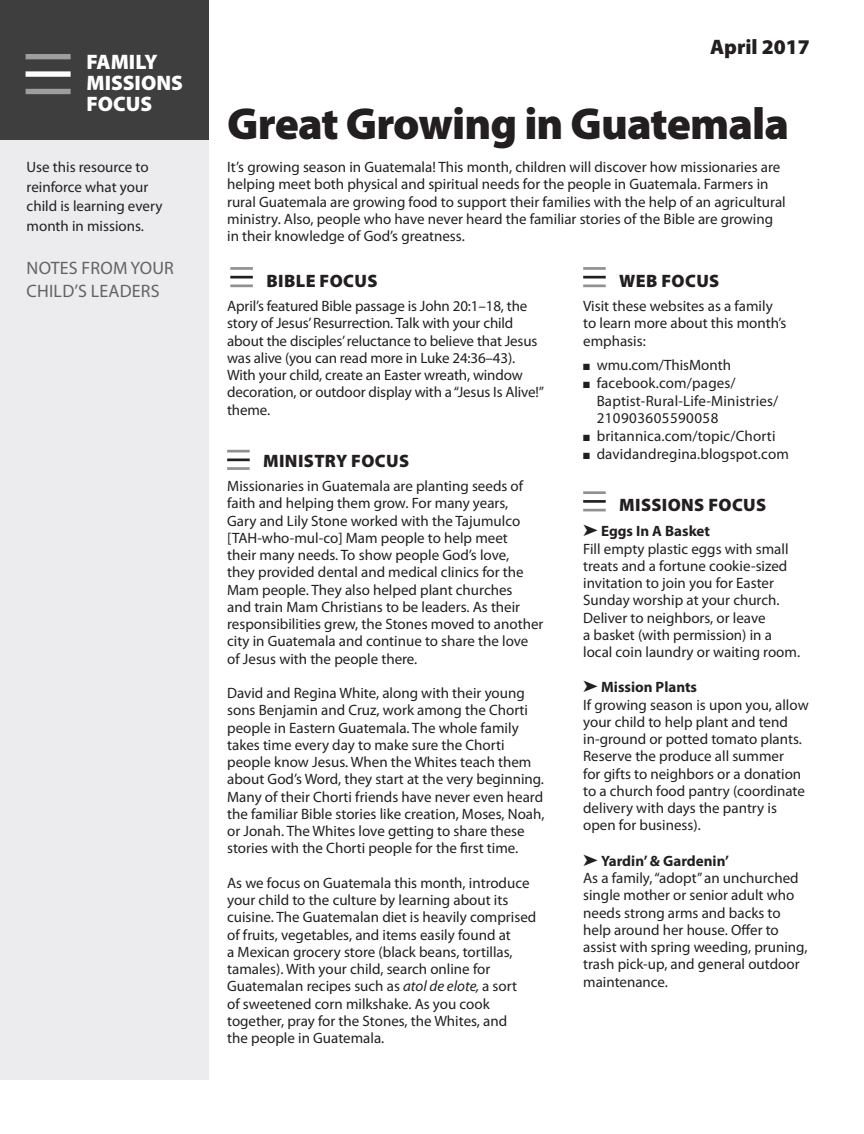
<style>
.page{position:relative;width:864px;height:1134px;background:#fff}
.page>*{position:absolute;margin:0;border:0;box-sizing:border-box;transform-origin:0 0}
.t1{font:900 45px "Myriad Pro";letter-spacing:-.02em;color:#231f20}
.t2{font:900 21px "Myriad Pro";color:#fff}
.t3{font:900 21px "Myriad Pro";color:#231f20}
.Default_wrd_1{font:900 18px "Myriad Pro";letter-spacing:.02em;color:#231f20}
.t4{font:18px/22.5px "Myriad Pro";letter-spacing:.01em;color:#636366}
.t5{font:15px/17.2px "Myriad Pro";color:#231f20}
.t6{font:700 15px "Myriad Pro";color:#231f20}
.s1{font-style:italic}
</style>
<div class="page">
<hr style="left:230px;top:267px;width:23px;height:3px;background:#231f20">
<hr style="left:230px;top:276px;width:23px;height:2px;background:#231f20">
<hr style="left:230px;top:285px;width:23px;height:2px;background:#231f20">
<hr style="left:227px;top:450px;width:23px;height:2px;background:#231f20">
<hr style="left:227px;top:459px;width:23px;height:2px;background:#231f20">
<hr style="left:227px;top:467px;width:23px;height:3px;background:#231f20">
<div style="left:0;top:139px;width:209px;height:941px;background:#ececee"></div>
<div style="left:0;top:0;width:209px;height:139px;background:#3e3e3f"></div>
<div style="left:26px;top:54px;width:45px;height:5px;background:#9e9e9e"></div>
<div style="left:26px;top:71px;width:45px;height:6px;background:#fff"></div>
<div style="left:26px;top:89px;width:45px;height:5px;background:#9e9e9e"></div>
<hr style="left:583px;top:267px;width:23px;height:3px;background:#231f20">
<hr style="left:583px;top:276px;width:23px;height:2px;background:#231f20">
<hr style="left:583px;top:285px;width:23px;height:2px;background:#231f20">
<hr style="left:583px;top:491px;width:23px;height:3px;background:#231f20">
<hr style="left:583px;top:500px;width:23px;height:3px;background:#231f20">
<hr style="left:583px;top:509px;width:23px;height:2px;background:#231f20">
<p class="t2" style="left:87px;top:48px;width:73px">FAMILY</p>
<p class="t2" style="left:87px;top:69px;width:98px">MISSIONS</p>
<p class="t2" style="left:87px;top:90px;width:67px">FOCUS</p>
<p class="t5" style="left:27px;top:157px;width:137px;line-height:19.5px">Use this resource to reinforce what your child is learning every month in missions.</p>
<p class="t4" style="left:27px;top:257px;width:149px">NOTES FROM YOUR<br>CHILD’S LEADERS</p>
<p class="t3" style="left:710px;top:33px;width:101px">April 2017</p>
<p class="t1" style="left:227px;top:94px;width:563px">Great Growing in Guatemala</p>
<p class="t5" style="left:227px;top:158px;width:560px">It’s growing season in Guatemala! This month, children will discover how missionaries are helping meet both physical and spiritual needs for the people in Guatemala. Farmers in rural Guatemala are growing food to support their families with the help of an agricultural ministry. Also, people who have never heard the familiar stories of the Bible are growing in their knowledge of God’s greatness.</p>
<p class="Default_wrd_1" style="left:267px;top:269px;width:112px">BIBLE FOCUS</p>
<p class="t5" style="left:227px;top:297px;width:318px">April’s featured Bible passage is John 20:1–18, the story of Jesus’ Resurrection. Talk with your child about the disciples’ reluctance to believe that Jesus was alive (you can read more in Luke 24:36–43).<br>With your child, create an Easter wreath, window decoration, or outdoor display with a “Jesus Is Alive!” theme.</p>
<p class="Default_wrd_1" style="left:263px;top:449px;width:147px">MINISTRY FOCUS</p>
<p class="t5" style="left:227px;top:477px;width:318px">Missionaries in Guatemala are planting seeds of faith and helping them grow. For many years,<br>Gary and Lily Stone worked with the Tajumulco [TAH-who-mul-co] Mam people to help meet<br>their many needs. To show people God’s love,<br>they provided dental and medical clinics for the Mam people. They also helped plant churches<br>and train Mam Christians to be leaders. As their responsibilities grew, the Stones moved to another city in Guatemala and continue to share the love of Jesus with the people there.</p>
<p class="t5" style="left:227px;top:684px;width:319px">David and Regina White, along with their young sons Benjamin and Cruz, work among the Chorti people in Eastern Guatemala. The whole family takes time every day to make sure the Chorti people know Jesus. When the Whites teach them about God’s Word, they start at the very beginning.<br>Many of their Chorti friends have never even heard the familiar Bible stories like creation, Moses, Noah, or Jonah. The Whites love getting to share these stories with the Chorti people for the first time.</p>
<p class="t5" style="left:227px;top:874px;width:311px">As we focus on Guatemala this month, introduce your child to the culture by learning about its cuisine. The Guatemalan diet is heavily comprised of fruits, vegetables, and items easily found at<br>a Mexican grocery store (black beans, tortillas, tamales). With your child, search online for Guatemalan recipes such as <span class="s1">atol de elote,</span> a sort<br>of sweetened corn milkshake. As you cook together, pray for the Stones, the Whites, and<br>the people in Guatemala.</p>
<p class="Default_wrd_1" style="left:619px;top:269px;width:102px">WEB FOCUS</p>
<p class="t5" style="left:583px;top:297px;width:205px">Visit these websites as a family to learn more about this month’s emphasis:</p>
<p class="t5" style="left:583px;top:357px;width:149px">■ wmu.com/ThisMonth</p>
<p class="t5" style="left:597px;top:375px;width:183px;text-indent:-14px">■ facebook.com/pages/<br>Baptist-Rural-Life-Ministries/<br>210903605590058</p>
<p class="t5" style="left:583px;top:427px;width:194px">■ britannica.com/topic/Chorti</p>
<p class="t5" style="left:583px;top:445px;width:207px">■ davidandregina.blogspot.com</p>
<p class="Default_wrd_1" style="left:619px;top:493px;width:148px">MISSIONS FOCUS</p>
<p class="t6" style="left:583px;top:521px;width:128px">➤ Eggs In A Basket</p>
<p class="t5" style="left:583px;top:540px;width:218px">Fill empty plastic eggs with small treats and a fortune cookie-sized invitation to join you for Easter<br>Sunday worship at your church.<br>Deliver to neighbors, or leave<br>a basket (with permission) in a local coin laundry or waiting room.</p>
<p class="t6" style="left:583px;top:678px;width:115px">➤ Mission Plants</p>
<p class="t5" style="left:583px;top:696px;width:227px">If growing season is upon you, allow your child to help plant and tend in-ground or potted tomato plants.<br>Reserve the produce all summer<br>for gifts to neighbors or a donation to a church food pantry (coordinate delivery with days the pantry is open for business).</p>
<p class="t6" style="left:583px;top:851px;width:147px">➤ Yardin’ &amp; Gardenin’</p>
<p class="t5" style="left:583px;top:869px;width:226px">As a family, “adopt” an unchurched single mother or senior adult who needs strong arms and backs to help around her house. Offer to assist with spring weeding, pruning, trash pick-up, and general outdoor maintenance.</p>
</div>
